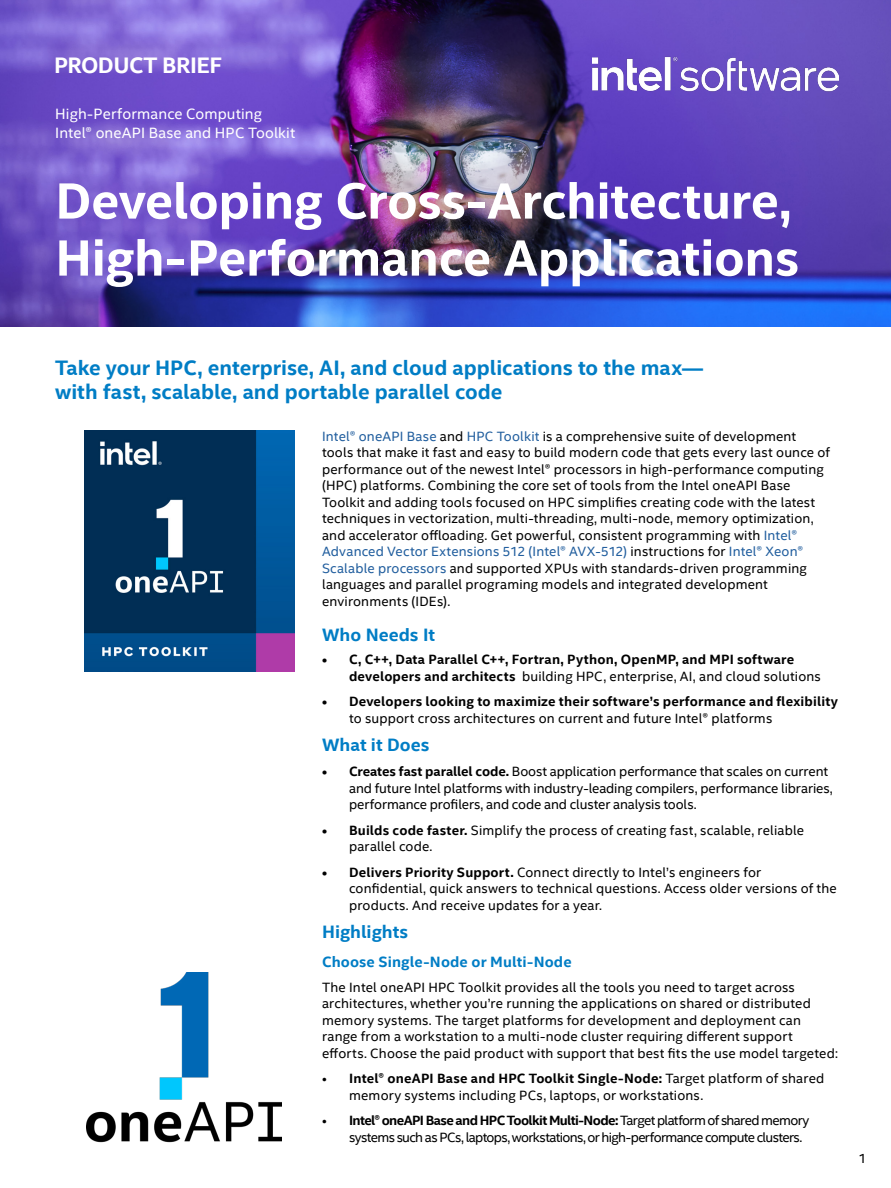
<style>
.page{position:relative;width:891px;height:1188px;background:#fff}
.page>*{position:absolute;margin:0;border:0;box-sizing:border-box;transform-origin:0 0}
.t1{font:700 51px/57px "Intel Clear";letter-spacing:-.01em;color:#fff}
.t2{font:700 22.5px "Intel Clear";letter-spacing:-.02em;color:#fff}
.t3{font:700 21px/24px "Intel Clear";color:#007dc5}
.t4{font:700 18px "Intel Clear";color:#007dc5}
.t5{font:15px/19.2px "Intel Clear";letter-spacing:.005em;color:#fff}
.t6{font:700 15px "Intel Clear";letter-spacing:.005em;color:#007dc5}
.t7{font:13.5px/16.5px "Intel Clear";letter-spacing:.01em;color:#000}
.t8{font:700 13.5px/16.5px "Intel Clear";letter-spacing:.015em;color:#000}
.t9{font:13.5px/16.5px "Intel Clear";letter-spacing:-.05em;color:#000}
.s1{color:#215e9e}
.s2{font-weight:400}
.s3{font-weight:700}
</style>
<div class="page">
<img style="left:0;top:0;width:891px;height:326px">
<img style="left:592px;top:57px;width:246px;height:35px">
<img style="left:85px;top:430px;width:209px;height:242px">
<img style="left:87px;top:972px;width:195px;height:171px">
<h2 class="t2" style="left:54px;top:50px;width:170px">PRODUCT BRIEF</h2>
<p class="t5" style="left:55px;top:104px;width:242px">High-Performance Computing<br>Intel® oneAPI Base and HPC Toolkit</p>
<h1 class="t1" style="left:55px;top:171px;width:746px">Developing Cross-Architecture,<br>High-Performance Applications</h1>
<h3 class="t3" style="left:55px;top:355px;width:650px">Take your HPC, enterprise, AI, and cloud applications to the max— with fast, scalable, and portable parallel code</h3>
<p class="t7" style="left:322px;top:427px;width:509px"><span class="s1">Intel® oneAPI Base</span> and <span class="s1">HPC Toolkit</span> is a comprehensive suite of development tools that make it fast and easy to build modern code that gets every last ounce of performance out of the newest Intel® processors in high-performance computing (HPC) platforms. Combining the core set of tools from the Intel oneAPI Base Toolkit and adding tools focused on HPC simplifies creating code with the latest techniques in vectorization, multi-threading, multi-node, memory optimization, and accelerator offloading. Get powerful, consistent programming with <span class="s1">Intel® Advanced Vector Extensions 512 (Intel® AVX-512)</span> instructions for <span class="s1">Intel® Xeon® Scalable processors</span> and supported XPUs with standards-driven programming languages and parallel programing models and integrated development environments (IDEs).</p>
<h3 class="t4" style="left:322px;top:622px;width:115px">Who Needs It</h3>
<p class="t8" style="left:349px;top:651px;width:473px;text-indent:-27px">• C, C++, Data Parallel C++, Fortran, Python, OpenMP, and MPI software developers and architects <span class="s2">building HPC, enterprise, AI, and cloud solutions</span></p>
<p class="t8" style="left:322px;top:693px;width:517px">• Developers looking to maximize their software’s performance and flexibility</p>
<p class="t7" style="left:349px;top:709px;width:425px">to support cross architectures on current and future Intel® platforms</p>
<h3 class="t4" style="left:322px;top:732px;width:109px">What it Does</h3>
<p class="t7" style="left:349px;top:763px;width:485px;text-indent:-27px"><span class="s3">• Creates fast parallel code.</span> Boost application performance that scales on current and future Intel platforms with industry-leading compilers, performance libraries, performance profilers, and code and cluster analysis tools.</p>
<p class="t7" style="left:349px;top:821px;width:457px;text-indent:-27px"><span class="s3">• Builds code faster.</span> Simplify the process of creating fast, scalable, reliable parallel code.</p>
<p class="t7" style="left:349px;top:863px;width:489px;text-indent:-27px"><span class="s3">• Delivers Priority Support.</span> Connect directly to Intel’s engineers for confidential, quick answers to technical questions. Access older versions of the products. And receive updates for a year.</p>
<h3 class="t4" style="left:322px;top:919px;width:88px">Highlights</h3>
<p class="t6" style="left:322px;top:951px;width:251px">Choose Single-Node or Multi-Node</p>
<p class="t7" style="left:322px;top:979px;width:517px">The Intel oneAPI HPC Toolkit provides all the tools you need to target across architectures, whether you’re running the applications on shared or distributed memory systems. The target platforms for development and deployment can range from a workstation to a multi-node cluster requiring different support efforts. Choose the paid product with support that best fits the use model targeted:</p>
<p class="t7" style="left:349px;top:1070px;width:477px;text-indent:-27px">• <span class="s3">Intel® oneAPI Base and HPC Toolkit Single-Node:</span> Target platform of shared memory systems including PCs, laptops, or workstations.</p>
<p class="t9" style="left:349px;top:1112px;width:462px;text-indent:-27px">• <span class="s3">Intel® oneAPI Base and HPC Toolkit Multi-Node:</span> Target platform of shared memory systems such as PCs, laptops, workstations, or high-performance compute clusters.</p>
<p class="t7" style="left:858px;top:1150px;width:10px">1</p>
</div>
